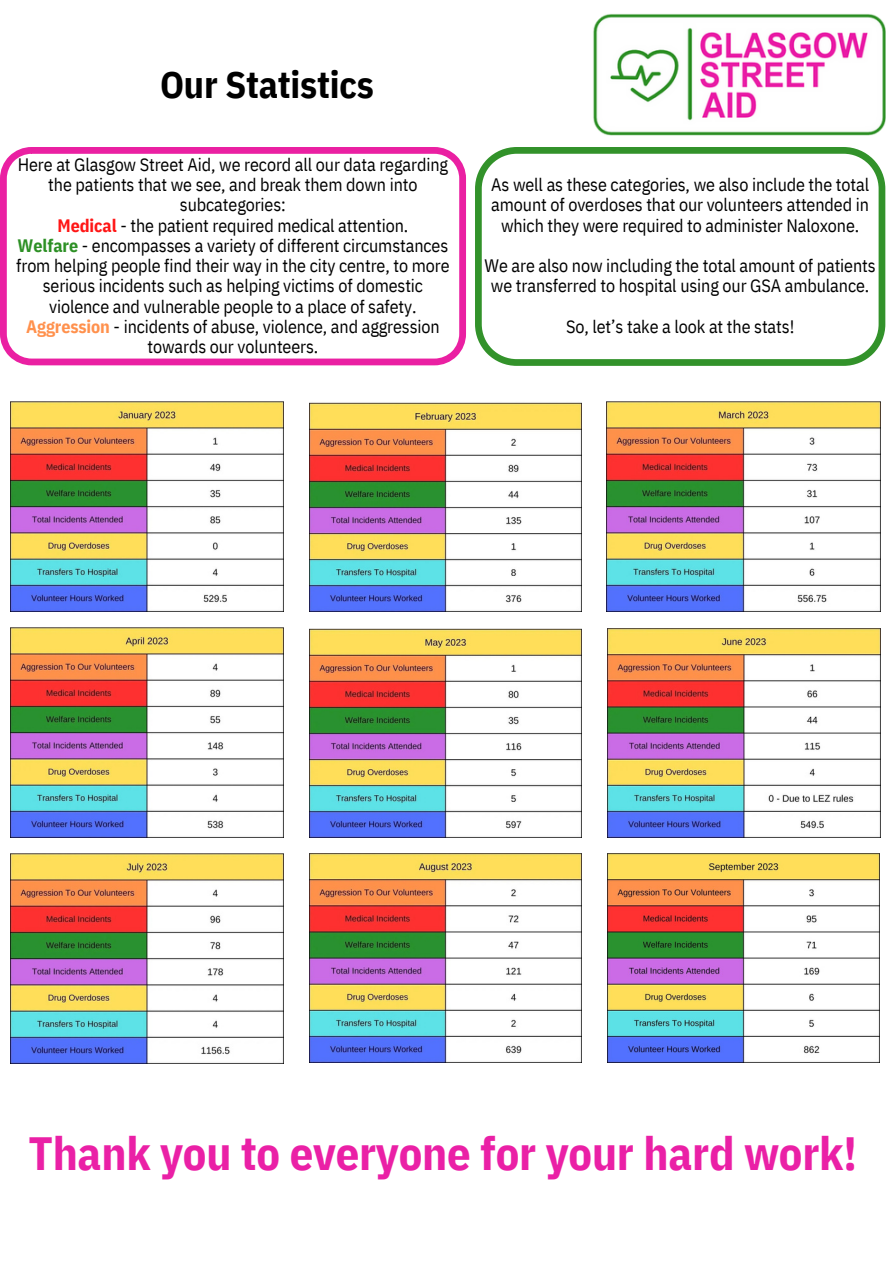
<style>
.page{position:relative;width:893px;height:1264px;background:#fff}
.page>*{position:absolute;margin:0;border:0;box-sizing:border-box;transform-origin:0 0}
.t1{font:700 46.5px "IBM Plex Sans Cond";letter-spacing:-.005em;color:#ea20a6}
.t2{font:700 37.5px "IBM Plex Sans Cond";letter-spacing:-.005em;color:#000}
.t3{font:18px/20.2px "IBM Plex Sans Cond";letter-spacing:-.005em;color:#000;text-align:center}
.s1{font-weight:700;color:#ff1616}
.s2{font-weight:700;color:#2d9025}
.s3{font-weight:700;color:#ff914d}
</style>
<div class="page">
<svg style="left:0;top:147px;width:466px;height:218px"></svg>
<svg style="left:475px;top:147px;width:410px;height:218px"></svg>
<img style="left:593px;top:14px;width:292px;height:121px">
<img style="left:10px;top:402px;width:273px;height:209px">
<img style="left:309px;top:402px;width:272px;height:209px">
<img style="left:606px;top:402px;width:274px;height:209px">
<img style="left:10px;top:627px;width:273px;height:210px">
<img style="left:309px;top:628px;width:272px;height:209px">
<img style="left:607px;top:628px;width:273px;height:209px">
<img style="left:10px;top:853px;width:273px;height:210px">
<img style="left:309px;top:853px;width:272px;height:209px">
<img style="left:607px;top:853px;width:272px;height:209px">
<p class="t2" style="left:160px;top:60px;width:215px">Our Statistics</p>
<p class="t3" style="left:18px;top:154px;width:432px">Here at Glasgow Street Aid, we record all our data regarding the patients that we see, and break them down into subcategories:</p>
<p class="t3" style="left:58px;top:215px;width:352px"><span class="s1">Medical</span> - the patient required medical attention.</p>
<p class="t3" style="left:16px;top:235px;width:435px"><span class="s2">Welfare</span> - encompasses a variety of different circumstances from helping people find their way in the city centre, to more serious incidents such as helping victims of domestic violence and vulnerable people to a place of safety.</p>
<p class="t3" style="left:26px;top:316px;width:415px"><span class="s3">Aggression</span> - incidents of abuse, violence, and aggression towards our volunteers.</p>
<p class="t3" style="left:491px;top:174px;width:379px">As well as these categories, we also include the total amount of overdoses that our volunteers attended in which they were required to administer Naloxone.</p>
<p class="t3" style="left:484px;top:255px;width:392px">We are also now including the total amount of patients we transferred to hospital using our GSA ambulance.</p>
<p class="t3" style="left:566px;top:316px;width:230px">So, let’s take a look at the stats!</p>
<p class="t1" style="left:28px;top:1122px;width:830px">Thank you to everyone for your hard work!</p>
</div>
